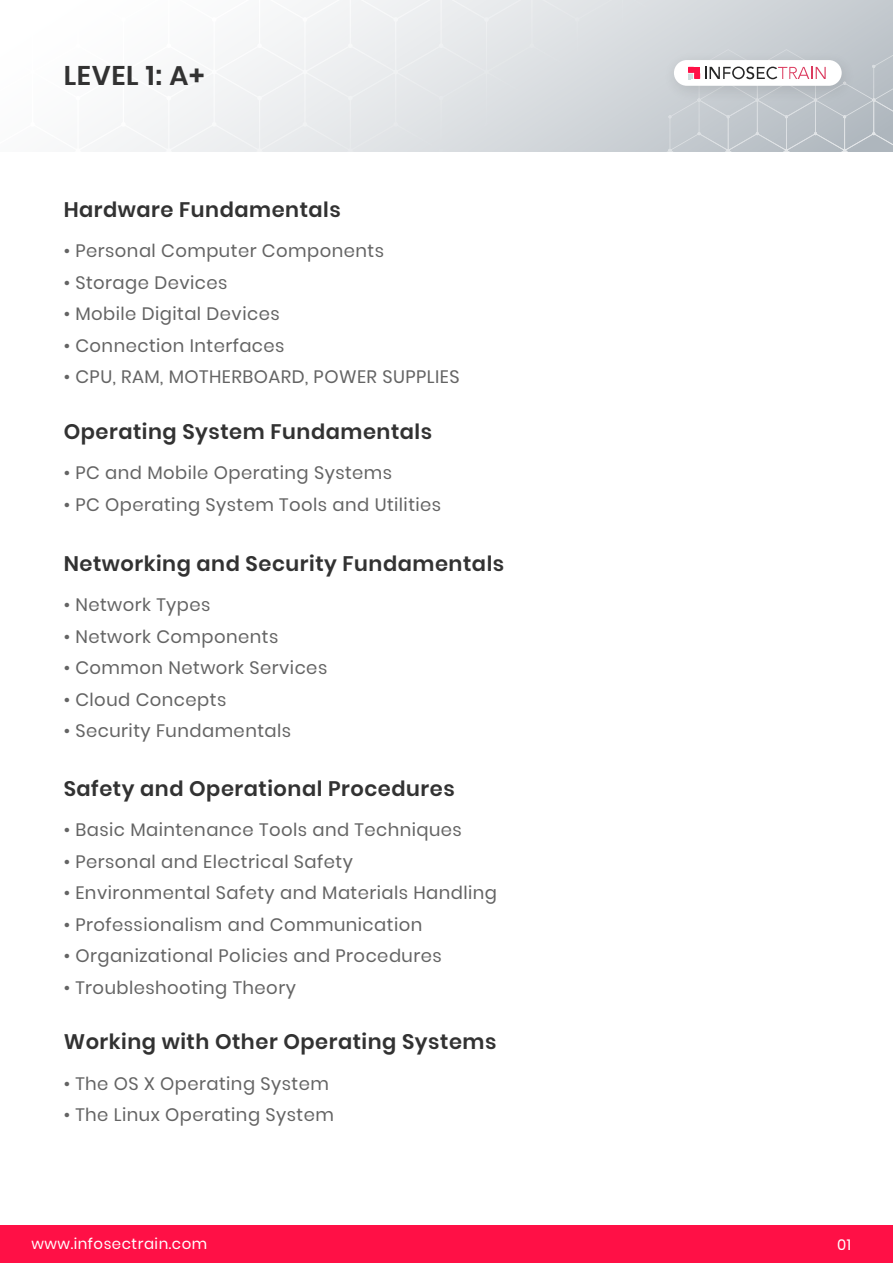
<style>
.page{position:relative;width:893px;height:1263px;background:#fff}
.page>*{position:absolute;margin:0;border:0;box-sizing:border-box;transform-origin:0 0}
.t1{font:600 27px "Poppins";letter-spacing:.025em;color:#323232}
.t2{font:600 21px "Poppins";letter-spacing:.025em;color:#323232}
.t3{font:18px "Poppins";letter-spacing:.025em;color:#646464}
.t4{font:15px "Poppins";letter-spacing:.035em;color:#fff}
</style>
<div class="page">
<svg style="left:577px;top:0;width:316px;height:152px;background:#d0d5d9"></svg>
<svg style="left:93px;top:0;width:484px;height:152px"></svg>
<div style="left:0;top:1225px;width:893px;height:38px;background:#ff1046"></div>
<img style="left:657px;top:45px;width:205px;height:4px">
<svg style="left:640px;top:49px;width:253px;height:103px;background:#c7cacf"></svg>
<h1 class="t1" style="left:64px;top:59px;width:142px">LEVEL 1: A+</h1>
<p class="t2" style="left:64px;top:197px;width:279px">Hardware Fundamentals</p>
<p class="t3" style="left:64px;top:240px;width:322px">• Personal Computer Components</p>
<p class="t3" style="left:64px;top:272px;width:165px">• Storage Devices</p>
<p class="t3" style="left:64px;top:303px;width:217px">• Mobile Digital Devices</p>
<p class="t3" style="left:64px;top:335px;width:222px">• Connection Interfaces</p>
<p class="t3" style="left:64px;top:366px;width:397px">• CPU, RAM, MOTHERBOARD, POWER SUPPLIES</p>
<p class="t2" style="left:64px;top:419px;width:370px">Operating System Fundamentals</p>
<p class="t3" style="left:64px;top:462px;width:330px">• PC and Mobile Operating Systems</p>
<p class="t3" style="left:64px;top:494px;width:379px">• PC Operating System Tools and Utilities</p>
<p class="t2" style="left:64px;top:551px;width:442px">Networking and Security Fundamentals</p>
<p class="t3" style="left:64px;top:594px;width:148px">• Network Types</p>
<p class="t3" style="left:64px;top:626px;width:216px">• Network Components</p>
<p class="t3" style="left:64px;top:657px;width:265px">• Common Network Services</p>
<p class="t3" style="left:64px;top:689px;width:164px">• Cloud Concepts</p>
<p class="t3" style="left:64px;top:720px;width:229px">• Security Fundamentals</p>
<p class="t2" style="left:64px;top:776px;width:392px">Safety and Operational Procedures</p>
<p class="t3" style="left:64px;top:819px;width:400px">• Basic Maintenance Tools and Techniques</p>
<p class="t3" style="left:64px;top:851px;width:291px">• Personal and Electrical Safety</p>
<p class="t3" style="left:64px;top:882px;width:435px">• Environmental Safety and Materials Handling</p>
<p class="t3" style="left:64px;top:914px;width:360px">• Professionalism and Communication</p>
<p class="t3" style="left:64px;top:945px;width:380px">• Organizational Policies and Procedures</p>
<p class="t3" style="left:64px;top:977px;width:234px">• Troubleshooting Theory</p>
<p class="t2" style="left:64px;top:1029px;width:434px">Working with Other Operating Systems</p>
<p class="t3" style="left:64px;top:1073px;width:267px">• The OS X Operating System</p>
<p class="t3" style="left:64px;top:1104px;width:272px">• The Linux Operating System</p>
<p class="t4" style="left:31px;top:1235px;width:177px">www.infosectrain.com</p>
<p class="t4" style="left:837px;top:1236px;width:15px">01</p>
</div>
